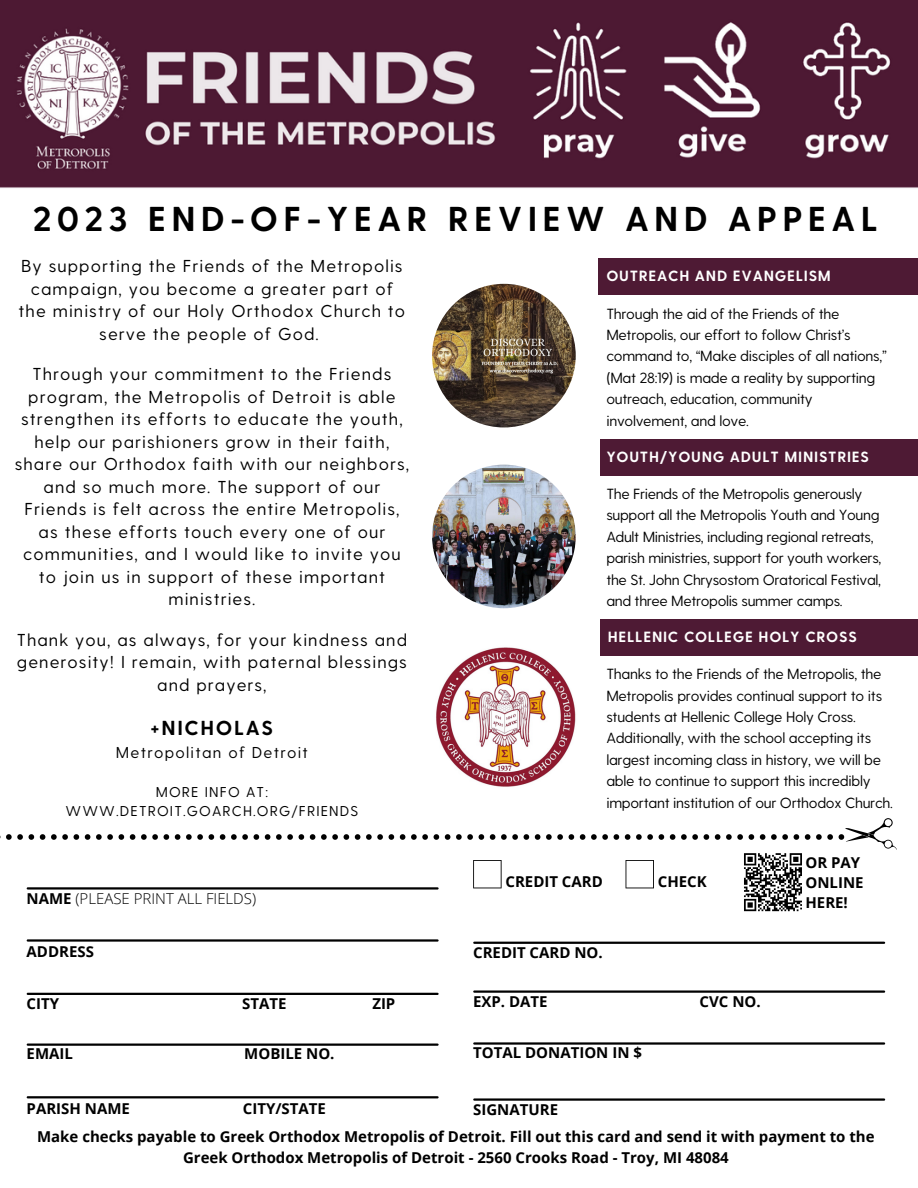
<style>
.page{position:relative;width:918px;height:1188px;background:#fff}
.page>*{position:absolute;margin:0;border:0;box-sizing:border-box;transform-origin:0 0}
.t1{font:700 34.5px "Greycliff CF";letter-spacing:.15em;color:#000}
.t2{font:700 20.25px "Greycliff CF";letter-spacing:.08em;color:#000}
.t3{font:17.25px/22.5px "Greycliff CF";letter-spacing:.06em;color:#000;text-align:center}
.t4{font:15.75px "Greycliff CF";letter-spacing:.08em;color:#000}
.t5{font:700 15px/20.2px "Open Sans";color:#000;text-align:center}
.t6{font:300 15px "Open Sans";color:#000}
.t7{font:14.7px/21.3px "Greycliff CF";letter-spacing:-.02em;color:#000}
.t8{font:700 14.7px "Greycliff CF";letter-spacing:.05em;color:#fff}
.t9{font:14.25px/19.2px "Greycliff CF";letter-spacing:.08em;color:#000;text-align:center}
.s1{font-weight:700}
</style>
<div class="page">
<img style="left:0;top:0;width:918px;height:188px">
<hr style="left:28px;top:939px;width:410px;height:3px;background:#000">
<hr style="left:28px;top:993px;width:410px;height:2px;background:#000">
<hr style="left:28px;top:1044px;width:410px;height:2px;background:#000">
<hr style="left:28px;top:1096px;width:410px;height:2px;background:#000">
<hr style="left:474px;top:942px;width:410px;height:2px;background:#000">
<hr style="left:474px;top:990px;width:410px;height:3px;background:#000">
<hr style="left:474px;top:1042px;width:410px;height:3px;background:#000">
<hr style="left:474px;top:1098px;width:410px;height:3px;background:#000">
<img style="left:432px;top:465px;width:144px;height:143px;border-radius:50%">
<img style="left:432px;top:284px;width:144px;height:143px;border-radius:50%">
<div style="left:598px;top:259px;width:320px;height:36px;background:#4e1a34"></div>
<div style="left:600px;top:439px;width:318px;height:36px;background:#4e1a34"></div>
<div style="left:600px;top:619px;width:318px;height:37px;background:#4e1a34"></div>
<img style="left:433px;top:645px;width:145px;height:145px;border-radius:50%">
<svg style="left:0;top:818px;width:897px;height:94px"></svg>
<p class="t1" style="left:33px;top:196px;width:847px">2023 END-OF-YEAR REVIEW AND APPEAL</p>
<p class="t3" style="left:19px;top:254px;width:388px">By supporting the Friends of the Metropolis campaign, you become a greater part of the ministry of our Holy Orthodox Church to serve the people of God.</p>
<p class="t3" style="left:15px;top:362px;width:396px">Through your commitment to the Friends program, the Metropolis of Detroit is able strengthen its efforts to educate the youth, help our parishioners grow in their faith, share our Orthodox faith with our neighbors, and so much more. The support of our Friends is felt across the entire Metropolis, as these efforts touch every one of our communities, and I would like to invite you to join us in support of these important ministries.</p>
<p class="t3" style="left:17px;top:627px;width:392px">Thank you, as always, for your kindness and generosity! I remain, with paternal blessings and prayers,</p>
<p class="t2" style="left:150px;top:714px;width:124px">+NICHOLAS</p>
<p class="t4" style="left:116px;top:742px;width:194px">Metropolitan of Detroit</p>
<p class="t9" style="left:65px;top:781px;width:294px">MORE INFO AT:<br>WWW.DETROIT.GOARCH.ORG/FRIENDS</p>
<p class="t6" style="left:27px;top:888px;width:231px"><span class="s1">NAME</span> (PLEASE PRINT ALL FIELDS)</p>
<p class="t5" style="left:27px;top:941px;width:69px">ADDRESS</p>
<p class="t5" style="left:27px;top:993px;width:34px">CITY</p>
<p class="t5" style="left:242px;top:993px;width:46px">STATE</p>
<p class="t5" style="left:372px;top:993px;width:25px">ZIP</p>
<p class="t5" style="left:27px;top:1043px;width:48px">EMAIL</p>
<p class="t5" style="left:244px;top:1043px;width:92px">MOBILE NO.</p>
<p class="t8" style="left:606px;top:266px;width:226px">OUTREACH AND EVANGELISM</p>
<p class="t7" style="left:606px;top:302px;width:282px">Through the aid of the Friends of the Metropolis, our effort to follow Christ’s command to, “Make disciples of all nations,” (Mat 28:19) is made a reality by supporting outreach, education, community involvement, and love.</p>
<p class="t8" style="left:606px;top:447px;width:264px">YOUTH/YOUNG ADULT MINISTRIES</p>
<p class="t7" style="left:606px;top:482px;width:276px">The Friends of the Metropolis generously support all the Metropolis Youth and Young Adult Ministries, including regional retreats, parish ministries, support for youth workers, the St. John Chrysostom Oratorical Festival, and three Metropolis summer camps.</p>
<p class="t8" style="left:608px;top:627px;width:250px">HELLENIC COLLEGE HOLY CROSS</p>
<p class="t7" style="left:606px;top:663px;width:288px">Thanks to the Friends of the Metropolis, the Metropolis provides continual support to its students at Hellenic College Holy Cross.<br>Additionally, with the school accepting its largest incoming class in history, we will be able to continue to support this incredibly important institution of our Orthodox Church.</p>
<p class="t5" style="left:506px;top:871px;width:99px">CREDIT CARD</p>
<p class="t5" style="left:658px;top:871px;width:50px">CHECK</p>
<p class="t5" style="left:473px;top:942px;width:131px">CREDIT CARD NO.</p>
<p class="t5" style="left:473px;top:991px;width:76px">EXP. DATE</p>
<p class="t5" style="left:700px;top:991px;width:63px">CVC NO.</p>
<p class="t5" style="left:473px;top:1042px;width:170px">TOTAL DONATION IN $</p>
<p class="t5" style="left:806px;top:852px;width:56px">OR PAY</p>
<p class="t5" style="left:806px;top:872px;width:60px">ONLINE</p>
<p class="t5" style="left:806px;top:892px;width:44px">HERE!</p>
<p class="t5" style="left:27px;top:1098px;width:105px">PARISH NAME</p>
<p class="t5" style="left:243px;top:1098px;width:85px">CITY/STATE</p>
<p class="t5" style="left:473px;top:1099px;width:86px">SIGNATURE</p>
<p class="t5" style="left:37px;top:1126px;width:839px">Make checks payable to Greek Orthodox Metropolis of Detroit. Fill out this card and send it with payment to the<br>Greek Orthodox Metropolis of Detroit - 2560 Crooks Road - Troy, MI 48084</p>
</div>
